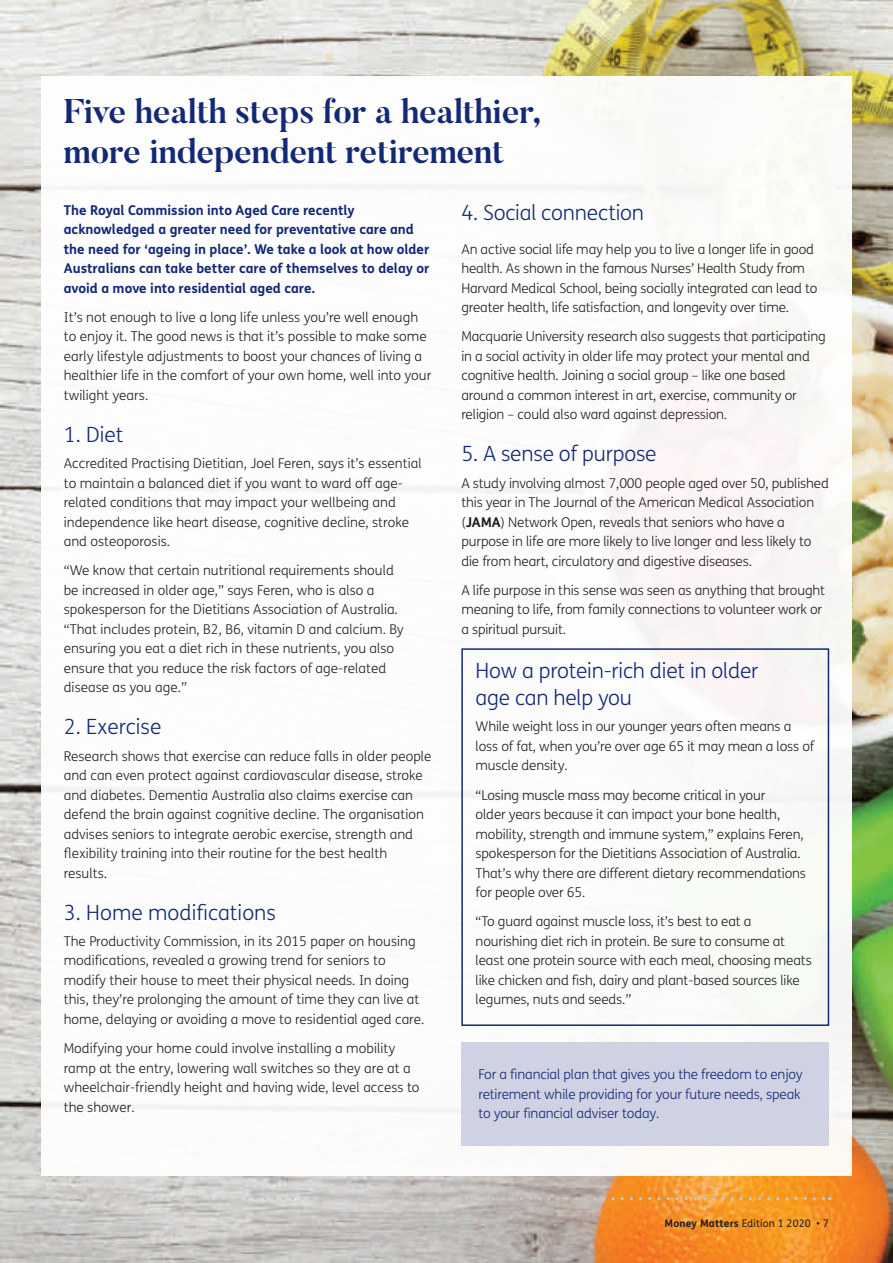
<style>
.page{position:relative;width:893px;height:1263px;background:#fff}
.page>*{position:absolute;margin:0;border:0;box-sizing:border-box;transform-origin:0 0}
.t1{font:700 34.05px/41px "Butler";letter-spacing:-.01em;color:#142975}
.t2{font:300 21px/27px "FS Me";letter-spacing:-.01em;color:#142975}
.t3{font:300 13.5px/19.5px "FS Me";letter-spacing:-.01em;color:#231f20}
.t4{font:700 13.5px/19.5px "FS Me";color:#142975}
.t5{font:300 13.5px/19.5px "FS Me";letter-spacing:-.01em;color:#142975}
.t6{font:10.5px "FS Me";letter-spacing:.01em;color:#231f20}
.s1{font-weight:700}
</style>
<div class="page">
<img style="left:0;top:0;width:893px;height:1263px">
<div style="left:41px;top:77px;width:810px;height:1099px;background:#fff"></div>
<div style="left:461px;top:648px;width:368px;height:378px;border:2px solid #142975"></div>
<div style="left:461px;top:1042px;width:368px;height:103px;background:#cfd2e2"></div>
<svg style="left:73px;top:1197px;width:757px;height:3px;background:#d1bca3"></svg>
<h1 class="t1" style="left:64px;top:91px;width:479px">Five health steps for a healthier, more independent retirement</h1>
<p class="t4" style="left:64px;top:199px;width:367px">The Royal Commission into Aged Care recently acknowledged a greater need for preventative care and the need for ‘ageing in place’. We take a look at how older Australians can take better care of themselves to delay or avoid a move into residential aged care.</p>
<p class="t3" style="left:64px;top:307px;width:369px">It’s not enough to live a long life unless you’re well enough to enjoy it. The good news is that it’s possible to make some early lifestyle adjustments to boost your chances of living a healthier life in the comfort of your own home, well into your twilight years.</p>
<h2 class="t2" style="left:64px;top:420px;width:61px">1. Diet</h2>
<p class="t3" style="left:64px;top:453px;width:359px">Accredited Practising Dietitian, Joel Feren, says it’s essential to maintain a balanced diet if you want to ward off age&shy;related conditions that may impact your wellbeing and independence like heart disease, cognitive decline, stroke and osteoporosis.</p>
<p class="t3" style="left:64px;top:560px;width:342px">“We know that certain nutritional requirements should be increased in older age,” says Feren, who is also a spokesperson for the Dietitians Association of Australia. “That includes protein, B2, B6, vitamin D and calcium. By ensuring you eat a diet rich in these nutrients, you also ensure that you reduce the risk factors of age-related disease as you age.”</p>
<h2 class="t2" style="left:64px;top:713px;width:99px">2. Exercise</h2>
<p class="t3" style="left:64px;top:746px;width:369px">Research shows that exercise can reduce falls in older people and can even protect against cardiovascular disease, stroke and diabetes. Dementia Australia also claims exercise can defend the brain against cognitive decline. The organisation advises seniors to integrate aerobic exercise, strength and flexibility training into their routine for the best health results.</p>
<h2 class="t2" style="left:64px;top:898px;width:214px">3. Home modifications</h2>
<p class="t3" style="left:64px;top:931px;width:362px">The Productivity Commission, in its 2015 paper on housing modifications, revealed a growing trend for seniors to modify their house to meet their physical needs. In doing this, they’re prolonging the amount of time they can live at home, delaying or avoiding a move to residential aged care.</p>
<p class="t3" style="left:64px;top:1038px;width:357px">Modifying your home could involve installing a mobility ramp at the entry, lowering wall switches so they are at a wheelchair-friendly height and having wide, level access to the shower.</p>
<h2 class="t2" style="left:461px;top:198px;width:184px">4. Social connection</h2>
<p class="t3" style="left:461px;top:239px;width:358px">An active social life may help you to live a longer life in good health. As shown in the famous Nurses’ Health Study from Harvard Medical School, being socially integrated can lead to greater health, life satisfaction, and longevity over time.</p>
<p class="t3" style="left:461px;top:326px;width:366px">Macquarie University research also suggests that participating in a social activity in older life may protect your mental and cognitive health. Joining a social group – like one based around a common interest in art, exercise, community or religion – could also ward against depression.</p>
<h2 class="t2" style="left:461px;top:440px;width:197px">5. A sense of purpose</h2>
<p class="t3" style="left:461px;top:473px;width:369px">A study involving almost 7,000 people aged over 50, published this year in The Journal of the American Medical Association (<span class="s1">JAMA</span>) Network Open, reveals that seniors who have a purpose in life are more likely to live longer and less likely to die from heart, circulatory and digestive diseases.</p>
<p class="t3" style="left:461px;top:580px;width:365px">A life purpose in this sense was seen as anything that brought meaning to life, from family connections to volunteer work or a spiritual pursuit.</p>
<h2 class="t2" style="left:476px;top:657px;width:284px">How a protein-rich diet in older age can help you</h2>
<p class="t3" style="left:476px;top:716px;width:340px">While weight loss in our younger years often means a loss of fat, when you’re over age 65 it may mean a loss of muscle density.</p>
<p class="t3" style="left:476px;top:785px;width:332px">“Losing muscle mass may become critical in your<br>older years because it can impact your bone health, mobility, strength and immune system,” explains Feren, spokesperson for the Dietitians Association of Australia.<br>That’s why there are different dietary recommendations for people over 65.</p>
<p class="t3" style="left:476px;top:911px;width:338px">“To guard against muscle loss, it’s best to eat a nourishing diet rich in protein. Be sure to consume at least one protein source with each meal, choosing meats like chicken and fish, dairy and plant-based sources like legumes, nuts and seeds.”</p>
<p class="t5" style="left:478px;top:1064px;width:326px">For a financial plan that gives you the freedom to enjoy retirement while providing for your future needs, speak to your financial adviser today.</p>
<p class="t6" style="left:664px;top:1216px;width:166px"><span class="s1">Money Matters</span> Edition 1 2020 • 7</p>
</div>
